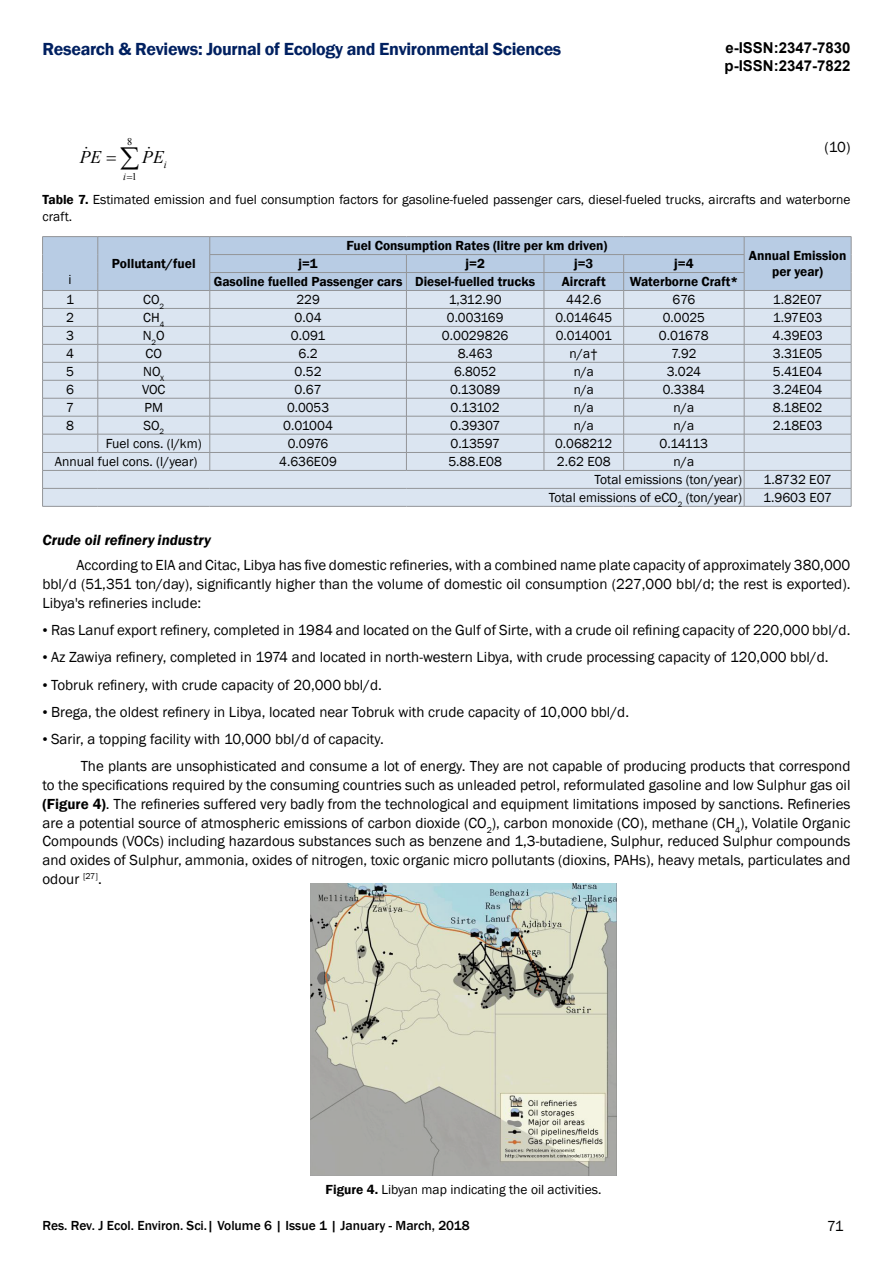
<style>
.page{position:relative;width:893px;height:1263px;background:#fff}
.page>*{position:absolute;margin:0;border:0;box-sizing:border-box;transform-origin:0 0}
.t1{font:600 18px "Franklin Gothic";letter-spacing:-.02em;color:#002060}
.t2{font:italic 17.85px "Times New Roman";color:#000}
.t3{font:15px/18.8px "Franklin Gothic";color:#000;text-align:justify}
.t4{font:700 15px/18px "Arial";color:#000}
.t5{font:italic 600 15px "Franklin Gothic";color:#000}
.t6{font:13.5px/16.2px "Franklin Gothic";color:#000}
.t7{font:600 13.5px/16.2px "Franklin Gothic";color:#000;text-align:center}
.t8{font:500 13.5px "Franklin Gothic";color:#000}
.t9{font:10.35px "Times New Roman";color:#000}
.t10{font:italic 10.35px "Times New Roman";color:#000}
.s1{font-size:17.7px}
.s2{font-weight:600}
.s3{font-family:"Times New Roman"}
</style>
<div class="page">
<hr style="left:43px;top:236px;width:55px;height:1px;background:#939598">
<hr style="left:98px;top:236px;width:112px;height:1px;background:#939598">
<hr style="left:210px;top:236px;width:196px;height:1px;background:#939598">
<hr style="left:406px;top:236px;width:138px;height:1px;background:#939598">
<hr style="left:544px;top:236px;width:80px;height:1px;background:#939598">
<hr style="left:624px;top:236px;width:120px;height:1px;background:#939598">
<hr style="left:744px;top:236px;width:107px;height:1px;background:#939598">
<svg style="left:42px;top:237px;width:810px;height:269px;background:#cad4e1"></svg>
<hr style="left:43px;top:506px;width:55px;height:1px;background:#939598">
<hr style="left:98px;top:506px;width:112px;height:1px;background:#939598">
<hr style="left:210px;top:506px;width:196px;height:1px;background:#939598">
<hr style="left:406px;top:506px;width:138px;height:1px;background:#939598">
<hr style="left:544px;top:506px;width:80px;height:1px;background:#939598">
<hr style="left:624px;top:506px;width:120px;height:1px;background:#939598">
<hr style="left:744px;top:506px;width:107px;height:1px;background:#939598">
<img style="left:310px;top:884px;width:307px;height:291px">
<p class="t1" style="left:43px;top:38px;width:520px">Research &amp; Reviews: Journal of Ecology and Environmental Science<span class="s1">s</span></p>
<p class="t9" style="left:127px;top:135px;width:7px">8</p>
<p class="t2" style="left:80px;top:145px;width:23px">PE</p>
<p class="t2" style="left:142px;top:145px;width:23px">PE</p>
<p class="t10" style="left:164px;top:157px;width:4px">i</p>
<p class="t9" style="left:132px;top:170px;width:7px">1</p>
<p class="t10" style="left:123px;top:169px;width:4px">i</p>
<p class="t4" style="left:724px;top:40px;width:127px">e-ISSN:2347-7830 p-ISSN:2347-7822</p>
<p class="t3" style="left:824px;top:138px;width:27px">(10)</p>
<p class="t6" style="left:43px;top:192px;width:809px"><span class="s2">Table 7.</span> Estimated emission and fuel consumption factors for gasoline-fueled passenger cars, diesel-fueled trucks, aircrafts and waterborne craft.</p>
<p class="t6" style="left:69px;top:272px;width:5px">i</p>
<p class="t7" style="left:112px;top:256px;width:85px">Pollutant/fuel</p>
<p class="t7" style="left:346px;top:238px;width:262px">Fuel Consumption Rates (litre per km driven)</p>
<p class="t7" style="left:299px;top:256px;width:21px">j=1</p>
<p class="t7" style="left:465px;top:256px;width:21px">j=2</p>
<p class="t7" style="left:574px;top:256px;width:21px">j=3</p>
<p class="t7" style="left:674px;top:256px;width:21px">j=4</p>
<p class="t7" style="left:214px;top:274px;width:323px">Gasoline fuelled Passenger cars Diesel-fuelled trucks</p>
<p class="t7" style="left:562px;top:274px;width:45px">Aircraft</p>
<p class="t7" style="left:630px;top:274px;width:110px">Waterborne Craft*</p>
<p class="t7" style="left:749px;top:248px;width:99px">Annual Emission per year)</p>
<p class="t6" style="left:66px;top:292px;width:9px">1</p>
<p class="t6" style="left:143px;top:292px;width:22px">CO<sub>2</sub></p>
<p class="t6" style="left:296px;top:292px;width:25px">229</p>
<p class="t6" style="left:449px;top:292px;width:54px">1,312.90</p>
<p class="t6" style="left:566px;top:292px;width:37px">442.6</p>
<p class="t6" style="left:673px;top:292px;width:24px">676</p>
<p class="t6" style="left:773px;top:292px;width:51px">1.82E07</p>
<p class="t6" style="left:66px;top:310px;width:9px">2</p>
<p class="t6" style="left:143px;top:310px;width:23px">CH<sub>4</sub></p>
<p class="t6" style="left:295px;top:310px;width:29px">0.04</p>
<p class="t6" style="left:447px;top:310px;width:58px">0.003169</p>
<p class="t6" style="left:555px;top:310px;width:58px">0.014645</p>
<p class="t6" style="left:663px;top:310px;width:44px">0.0025</p>
<p class="t6" style="left:773px;top:310px;width:51px">1.97E03</p>
<p class="t6" style="left:66px;top:328px;width:9px">3</p>
<p class="t6" style="left:143px;top:328px;width:24px">N<sub>2</sub>O</p>
<p class="t6" style="left:291px;top:328px;width:36px">0.091</p>
<p class="t6" style="left:442px;top:328px;width:68px">0.0029826</p>
<p class="t6" style="left:556px;top:328px;width:58px">0.014001</p>
<p class="t6" style="left:659px;top:328px;width:51px">0.01678</p>
<p class="t6" style="left:772px;top:328px;width:52px">4.39E03</p>
<p class="t6" style="left:66px;top:346px;width:9px">4</p>
<p class="t6" style="left:146px;top:346px;width:18px">CO</p>
<p class="t6" style="left:298px;top:346px;width:21px">6.2</p>
<p class="t6" style="left:458px;top:346px;width:37px">8.463</p>
<p class="t6" style="left:570px;top:346px;width:30px">n/a†</p>
<p class="t6" style="left:671px;top:346px;width:26px">7.92</p>
<p class="t6" style="left:773px;top:346px;width:51px">3.31E05</p>
<p class="t6" style="left:66px;top:364px;width:9px">5</p>
<p class="t6" style="left:143px;top:364px;width:23px">NO<sub>X</sub></p>
<p class="t6" style="left:295px;top:364px;width:29px">0.52</p>
<p class="t6" style="left:454px;top:364px;width:44px">6.8052</p>
<p class="t6" style="left:574px;top:364px;width:22px">n/a</p>
<p class="t6" style="left:667px;top:364px;width:36px">3.024</p>
<p class="t6" style="left:773px;top:364px;width:51px">5.41E04</p>
<p class="t6" style="left:66px;top:382px;width:9px">6</p>
<p class="t6" style="left:142px;top:382px;width:25px">VOC</p>
<p class="t6" style="left:295px;top:382px;width:29px">0.67</p>
<p class="t6" style="left:450px;top:382px;width:52px">0.13089</p>
<p class="t6" style="left:574px;top:382px;width:22px">n/a</p>
<p class="t6" style="left:663px;top:382px;width:44px">0.3384</p>
<p class="t6" style="left:773px;top:382px;width:51px">3.24E04</p>
<p class="t6" style="left:66px;top:400px;width:9px">7</p>
<p class="t6" style="left:145px;top:400px;width:20px">PM</p>
<p class="t6" style="left:287px;top:400px;width:44px">0.0053</p>
<p class="t6" style="left:451px;top:400px;width:51px">0.13102</p>
<p class="t6" style="left:574px;top:400px;width:22px">n/a</p>
<p class="t6" style="left:674px;top:400px;width:22px">n/a</p>
<p class="t6" style="left:773px;top:400px;width:51px">8.18E02</p>
<p class="t6" style="left:66px;top:418px;width:9px">8</p>
<p class="t6" style="left:143px;top:418px;width:22px">SO<sub>2</sub></p>
<p class="t6" style="left:283px;top:418px;width:51px">0.01004</p>
<p class="t6" style="left:450px;top:418px;width:52px">0.39307</p>
<p class="t6" style="left:574px;top:418px;width:22px">n/a</p>
<p class="t6" style="left:674px;top:418px;width:22px">n/a</p>
<p class="t6" style="left:773px;top:418px;width:51px">2.18E03</p>
<p class="t6" style="left:106px;top:436px;width:97px">Fuel cons. (l/km)</p>
<p class="t6" style="left:288px;top:436px;width:42px">0.0976</p>
<p class="t6" style="left:450px;top:436px;width:51px">0.13597</p>
<p class="t6" style="left:555px;top:436px;width:59px">0.068212</p>
<p class="t6" style="left:660px;top:436px;width:50px">0.14113</p>
<p class="t6" style="left:55px;top:454px;width:144px">Annual fuel cons. (l/year)</p>
<p class="t6" style="left:279px;top:454px;width:59px">4.636E09</p>
<p class="t6" style="left:448px;top:454px;width:55px">5.88.E08</p>
<p class="t6" style="left:557px;top:454px;width:55px">2.62 E08</p>
<p class="t6" style="left:595px;top:453px;width:149px;line-height:18px;text-indent:79px">n/a<br>Total emissions (ton/year)</p>
<p class="t6" style="left:764px;top:472px;width:70px">1.8732 E07</p>
<p class="t6" style="left:549px;top:490px;width:195px">Total emissions of eCO<sub>2</sub> (ton/year)</p>
<p class="t6" style="left:763px;top:490px;width:70px">1.9603 E07</p>
<p class="t5" style="left:43px;top:530px;width:170px">Crude oil refinery industry</p>
<p class="t3" style="left:43px;top:556px;width:809px;text-indent:34px">According to EIA and Citac, Libya has five domestic refineries, with a combined name plate capacity of approximately 380,000 bbl/d (51,351 ton/day), significantly higher than the volume of domestic oil consumption (227,000 bbl/d; the rest is exported).<br>Libya's refineries include:</p>
<p class="t3" style="left:43px;top:621px;width:809px"><span class="s3">•</span> Ras Lanuf export refinery, completed in 1984 and located on the Gulf of Sirte, with a crude oil refining capacity of 220,000 bbl/d.</p>
<p class="t3" style="left:43px;top:648px;width:787px"><span class="s3">•</span> Az Zawiya refinery, completed in 1974 and located in north-western Libya, with crude processing capacity of 120,000 bbl/d.</p>
<p class="t3" style="left:43px;top:676px;width:341px"><span class="s3">•</span> Tobruk refinery, with crude capacity of 20,000 bbl/d.</p>
<p class="t3" style="left:43px;top:703px;width:588px"><span class="s3">•</span> Brega, the oldest refinery in Libya, located near Tobruk with crude capacity of 10,000 bbl/d.</p>
<p class="t3" style="left:81px;top:726px;width:771px;line-height:27.3px;text-indent:-38px"><span class="s3">•</span> Sarir, a topping facility with 10,000 bbl/d of capacity.<br>The plants are unsophisticated and consume a lot of energy. They are not capable of producing products that correspond</p>
<p class="t3" style="left:43px;top:776px;width:809px">to the specifications required by the consuming countries such as unleaded petrol, reformulated gasoline and low Sulphur gas oil <span class="s2">(Figure 4)</span>. The refineries suffered very badly from the technological and equipment limitations imposed by sanctions. Refineries are a potential source of atmospheric emissions of carbon dioxide (CO<sub>2</sub>), carbon monoxide (CO), methane (CH<sub>4</sub>), Volatile Organic Compounds (VOCs) including hazardous substances such as benzene and 1,3-butadiene, Sulphur, reduced Sulphur compounds and oxides of Sulphur, ammonia, oxides of nitrogen, toxic organic micro pollutants (dioxins, PAHs), heavy metals, particulates and odour <sup>[27]</sup>.</p>
<p class="t6" style="left:326px;top:1182px;width:277px"><span class="s2">Figure 4.</span> Libyan map indicating the oil activities.</p>
<p class="t8" style="left:43px;top:1217px;width:429px">Res. Rev. J Ecol. Environ. Sci.| Volume 6 | Issue 1 | January - March, 2018</p>
<p class="t3" style="left:827px;top:1217px;width:18px">71</p>
</div>
